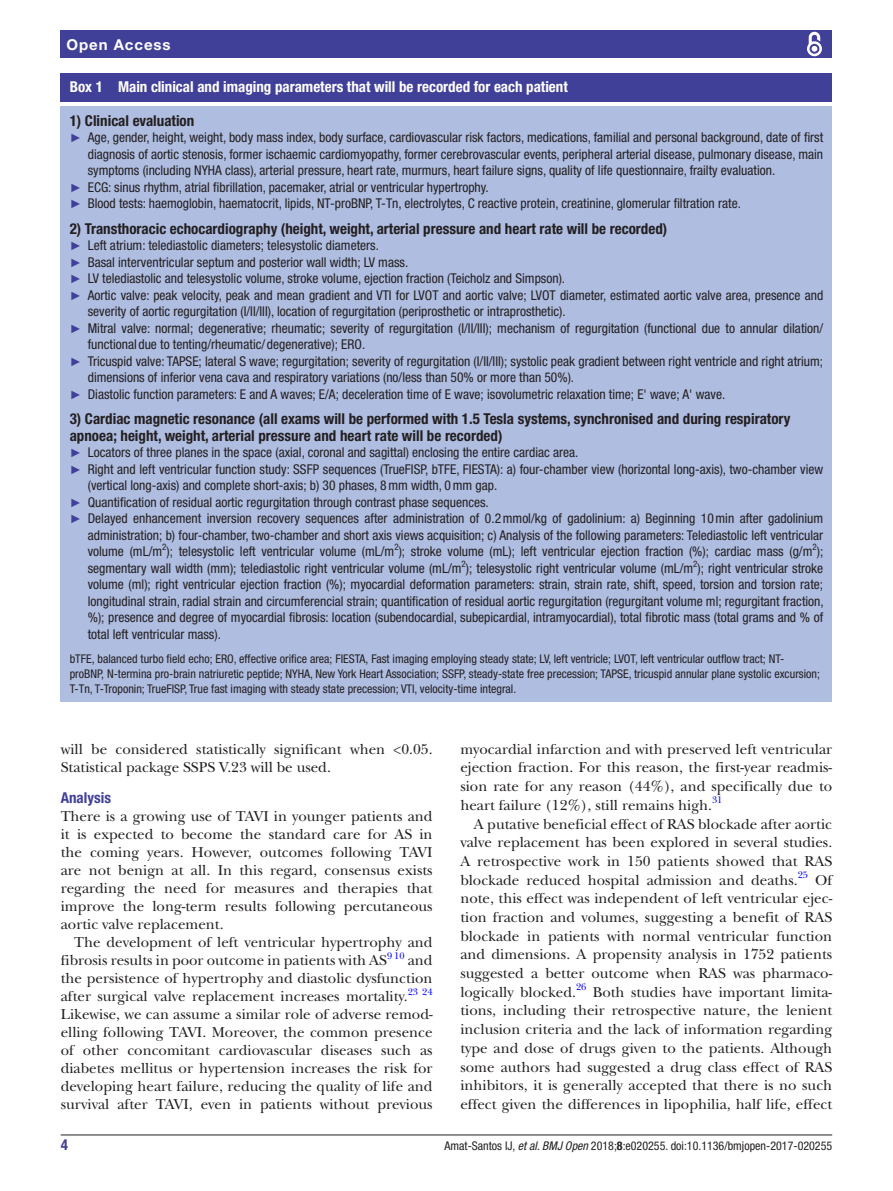
<style>
.page{position:relative;width:893px;height:1191px;background:#fff}
.page>*{position:absolute;margin:0;border:0;box-sizing:border-box;transform-origin:0 0}
.t1{font:15px/18.8px "New Baskerville";color:#231f20;text-align:justify}
.t2{font:700 condensed 15px/16.5px "Helvetica Neue LT Std";color:#231f20}
.t3{font:700 condensed 15px "Helvetica Neue LT Std";color:#fff}
.t4{font:700 15px "Helvetica Neue LT Std";letter-spacing:.065em;color:#fff}
.t5{font:700 condensed 15px "Helvetica Neue LT Std";color:#414099}
.t6{font:condensed 13.5px/16.5px "Helvetica Neue LT Std";color:#231f20;text-align:justify}
.t7{font:condensed 12px/15px "Helvetica Neue LT Std";color:#231f20}
.t8{font:9.9px "New Baskerville";color:#00f}
.t9{font:condensed 9px "Helvetica Neue LT Std";color:#231f20}
.s1{font-family:"Arial";font-stretch:normal;font-size:12px;color:#414099}
.s2{font-style:italic}
.s3{font-weight:700}
</style>
<div class="page">
<hr style="left:61px;top:1134px;width:771px;height:1px;background:#231f20">
<div style="left:61px;top:31px;width:771px;height:27px;background:#414099"></div>
<svg style="left:807px;top:31px;width:15px;height:26px"></svg>
<div style="left:61px;top:73px;width:771px;height:28px;background:#414099"></div>
<div style="left:61px;top:106px;width:771px;height:596px;background:#afbde1"></div>
<p class="t4" style="left:66px;top:35px;width:106px">Open Access</p>
<p class="t3" style="left:70px;top:78px;width:500px">Box 1 Main clinical and imaging parameters that will be recorded for each patient</p>
<p class="t2" style="left:70px;top:112px;width:126px">1) Clinical evaluation</p>
<p class="t6" style="left:70px;top:129px;width:755px"><span class="s1">►</span> Age, gender, height, weight, body mass index, body surface, cardiovascular risk factors, medications, familial and personal background, date of first</p>
<p class="t6" style="left:88px;top:146px;width:737px">diagnosis of aortic stenosis, former ischaemic cardiomyopathy, former cerebrovascular events, peripheral arterial disease, pulmonary disease, main</p>
<p class="t6" style="left:88px;top:162px;width:689px">symptoms (including NYHA class), arterial pressure, heart rate, murmurs, heart failure signs, quality of life questionnaire, frailty evaluation.</p>
<p class="t6" style="left:70px;top:179px;width:421px"><span class="s1">►</span> ECG: sinus rhythm, atrial fibrillation, pacemaker, atrial or ventricular hypertrophy.</p>
<p class="t6" style="left:70px;top:195px;width:673px"><span class="s1">►</span> Blood tests: haemoglobin, haematocrit, lipids, NT-proBNP, T-Tn, electrolytes, C reactive protein, creatinine, glomerular filtration rate.</p>
<p class="t2" style="left:70px;top:220px;width:599px">2) Transthoracic echocardiography (height, weight, arterial pressure and heart rate will be recorded)</p>
<p class="t6" style="left:70px;top:237px;width:311px"><span class="s1">►</span> Left atrium: telediastolic diameters; telesystolic diameters.</p>
<p class="t6" style="left:70px;top:254px;width:340px"><span class="s1">►</span> Basal interventricular septum and posterior wall width; LV mass.</p>
<p class="t6" style="left:70px;top:270px;width:497px"><span class="s1">►</span> LV telediastolic and telesystolic volume, stroke volume, ejection fraction (Teicholz and Simpson).</p>
<p class="t6" style="left:70px;top:287px;width:755px"><span class="s1">►</span> Aortic valve: peak velocity, peak and mean gradient and VTI for LVOT and aortic valve; LVOT diameter, estimated aortic valve area, presence and</p>
<p class="t6" style="left:88px;top:303px;width:479px">severity of aortic regurgitation (I/II/III), location of regurgitation (periprosthetic or intraprosthetic).</p>
<p class="t6" style="left:70px;top:320px;width:755px"><span class="s1">►</span> Mitral valve: normal; degenerative; rheumatic; severity of regurgitation (I/II/III); mechanism of regurgitation (functional due to annular dilation/</p>
<p class="t6" style="left:88px;top:336px;width:279px">functional due to tenting/rheumatic/ degenerative); ERO.</p>
<p class="t6" style="left:70px;top:353px;width:755px"><span class="s1">►</span> Tricuspid valve: TAPSE; lateral S wave; regurgitation; severity of regurgitation (I/II/III); systolic peak gradient between right ventricle and right atrium;</p>
<p class="t6" style="left:88px;top:369px;width:488px">dimensions of inferior vena cava and respiratory variations (no/less than 50% or more than 50%).</p>
<p class="t6" style="left:70px;top:386px;width:657px"><span class="s1">►</span> Diastolic function parameters: E and A waves; E/A; deceleration time of E wave; isovolumetric relaxation time; E' wave; A' wave.</p>
<p class="t2" style="left:70px;top:410px;width:722px">3) Cardiac magnetic resonance (all exams will be performed with 1.5 Tesla systems, synchronised and during respiratory apnoea; height, weight, arterial pressure and heart rate will be recorded)</p>
<p class="t6" style="left:70px;top:444px;width:510px"><span class="s1">►</span> Locators of three planes in the space (axial, coronal and sagittal) enclosing the entire cardiac area.</p>
<p class="t6" style="left:70px;top:461px;width:755px"><span class="s1">►</span> Right and left ventricular function study: SSFP sequences (TrueFISP, bTFE, FIESTA): a) four-chamber view (horizontal long-axis), two-chamber view</p>
<p class="t6" style="left:88px;top:477px;width:411px">(vertical long-axis) and complete short-axis; b) 30 phases, 8mm width, 0mm gap.</p>
<p class="t6" style="left:70px;top:494px;width:421px"><span class="s1">►</span> Quantification of residual aortic regurgitation through contrast phase sequences.</p>
<p class="t6" style="left:70px;top:510px;width:755px"><span class="s1">►</span> Delayed enhancement inversion recovery sequences after administration of 0.2mmol/kg of gadolinium: a) Beginning 10min after gadolinium</p>
<p class="t6" style="left:88px;top:527px;width:737px">administration; b) four-chamber, two-chamber and short axis views acquisition; c) Analysis of the following parameters: Telediastolic left ventricular</p>
<p class="t6" style="left:88px;top:543px;width:737px">volume (mL/m<sup>2</sup>); telesystolic left ventricular volume (mL/m ); stroke volume (mL); left ventricular ejection fraction (%); cardiac mass (g/m );</p>
<p class="t9" style="left:394px;top:542px;width:6px">2</p>
<p class="t9" style="left:812px;top:542px;width:6px">2</p>
<p class="t6" style="left:88px;top:560px;width:737px">segmentary wall width (mm); telediastolic right ventricular volume (mL/m<sup>2</sup>); telesystolic right ventricular volume (mL/m ); right ventricular stroke</p>
<p class="t9" style="left:693px;top:558px;width:6px">2</p>
<p class="t6" style="left:88px;top:576px;width:737px">volume (ml); right ventricular ejection fraction (%); myocardial deformation parameters: strain, strain rate, shift, speed, torsion and torsion rate; longitudinal strain, radial strain and circumferencial strain; quantification of residual aortic regurgitation (regurgitant volume ml; regurgitant fraction, %); presence and degree of myocardial fibrosis: location (subendocardial, subepicardial, intramyocardial), total fibrotic mass (total grams and % of total left ventricular mass).</p>
<p class="t7" style="left:70px;top:651px;width:752px">bTFE, balanced turbo field echo; ERO, effective orifice area; FIESTA, Fast imaging employing steady state; LV, left ventricle; LVOT, left ventricular outflow tract; NT&shy;proBNP, N-termina pro-brain natriuretic peptide; NYHA, New York Heart Association; SSFP, steady-state free precession; TAPSE, tricuspid annular plane systolic excursion;<br>T-Tn, T-Troponin; TrueFISP, True fast imaging with steady state precession; VTI, velocity-time integral.</p>
<p class="t1" style="left:61px;top:740px;width:373px;line-height:18px">will be considered statistically significant when &lt;0.05.<br>Statistical package SSPS V.23 will be used.</p>
<p class="t5" style="left:61px;top:789px;width:52px">Analysis</p>
<p class="t1" style="left:61px;top:807px;width:373px;line-height:18px">There is a growing use of TAVI in younger patients and it is expected to become the standard care for AS in the coming years. However, outcomes following TAVI are not benign at all. In this regard, consensus exists regarding the need for measures and therapies that improve the long-term results following percutaneous aortic valve replacement.</p>
<p class="t1" style="left:61px;top:933px;width:373px;line-height:18px;text-indent:14px">The development of left ventricular hypertrophy and fibrosis results in poor outcome in patients with AS</p>
<p class="t8" style="left:387px;top:949px;width:19px">9 10</p>
<p class="t1" style="left:61px;top:951px;width:373px;line-height:18px;text-indent:347px">and the persistence of hypertrophy and diastolic dysfunction after surgical valve replacement increases mortality.</p>
<p class="t8" style="left:408px;top:985px;width:26px">23 24</p>
<p class="t1" style="left:61px;top:1005px;width:373px;line-height:18px">Likewise, we can assume a similar role of adverse remod&shy;elling following TAVI. Moreover, the common presence of other concomitant cardiovascular diseases such as diabetes mellitus or hypertension increases the risk for developing heart failure, reducing the quality of life and survival after TAVI, even in patients without previous</p>
<p class="t1" style="left:460px;top:739px;width:373px">myocardial infarction and with preserved left ventricular ejection fraction. For this reason, the first-year readmis&shy;sion rate for any reason (44%), and specifically due to heart failure (12%), still remains high.</p>
<p class="t8" style="left:712px;top:794px;width:12px">31</p>
<p class="t1" style="left:460px;top:814px;width:373px;text-indent:14px">A putative beneficial effect of RAS blockade after aortic valve replacement has been explored in several studies.<br>A retrospective work in 150 patients showed that RAS blockade reduced hospital admission and deaths.</p>
<p class="t8" style="left:798px;top:869px;width:12px">25</p>
<p class="t1" style="left:460px;top:870px;width:373px;text-indent:355px">Of note, this effect was independent of left ventricular ejec&shy;tion fraction and volumes, suggesting a benefit of RAS blockade in patients with normal ventricular function and dimensions. A propensity analysis in 1752 patients suggested a better outcome when RAS was pharmaco&shy;logically blocked.</p>
<p class="t8" style="left:576px;top:981px;width:12px">26</p>
<p class="t1" style="left:460px;top:982px;width:373px;text-indent:132px">Both studies have important limita&shy;tions, including their retrospective nature, the lenient inclusion criteria and the lack of information regarding type and dose of drugs given to the patients. Although some authors had suggested a drug class effect of RAS inhibitors, it is generally accepted that there is no such effect given the differences in lipophilia, half life, effect</p>
<p class="t5" style="left:61px;top:1135px;width:9px">4</p>
<p class="t7" style="left:444px;top:1137px;width:389px">Amat-Santos IJ, <span class="s2">et al</span>. <span class="s2">BMJ Open</span> 2018;<span class="s3">8</span>:e020255. doi:10.1136/bmjopen-2017-020255</p>
</div>
